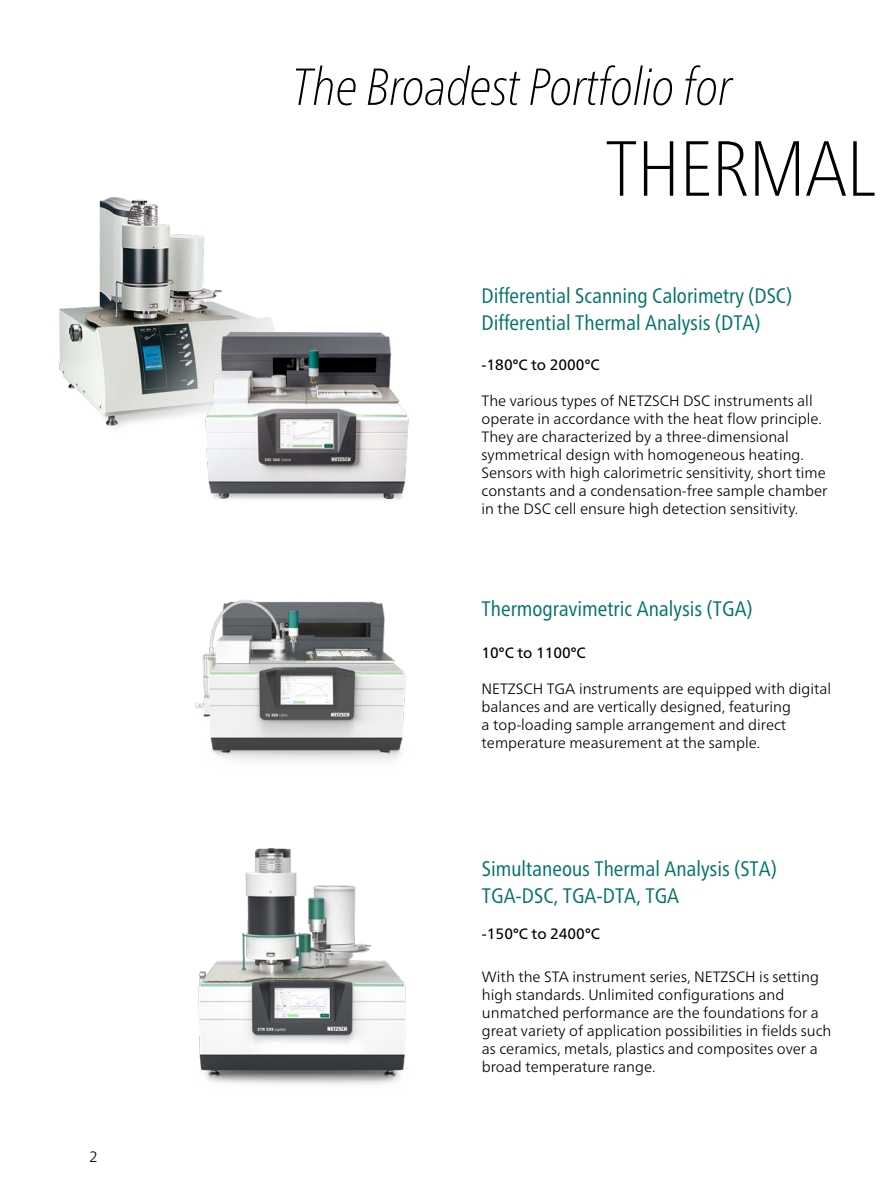
<style>
.page{position:relative;width:893px;height:1191px;background:#fff}
.page>*{position:absolute;margin:0;border:0;box-sizing:border-box;transform-origin:0 0}
.E_Headline{font:100 condensed 78px "Frutiger Neue LTW1 G";color:#000}
.E_Headline-2{font:italic 100 condensed 52.05px "Frutiger Neue LTW1 G";color:#000}
.Subhead_1_grün_n{font:condensed 21px/27px "Frutiger Neue LTW1 G";color:#007268}
.E_Fließtext{font:300 15px/18px "Frutiger Neue LTW1 G";color:#000}
.Subhead_1_grün_n-2{font:300 15px/18px "Frutiger Neue LTW1 G";color:#000}
.Subhead_2_schwarz_n{font:15px "Frutiger Neue LTW1 G";color:#000}
.Subhead_1_grün_n-3{font:15px "Frutiger Neue LTW1 G";color:#000}
</style>
<div class="page">
<img style="left:195px;top:600px;width:211px;height:161px">
<img style="left:59px;top:197px;width:173px;height:231px">
<img style="left:198px;top:848px;width:208px;height:237px">
<img style="left:175px;top:309px;width:234px;height:191px">
<p class="E_Fließtext" style="left:89px;top:1147px;width:10px">2</p>
<p class="E_Headline-2" style="left:292px;top:49px;width:441px">The Broadest Portfolio for</p>
<p class="E_Headline" style="left:605px;top:112px;width:272px">THERMAL</p>
<p class="Subhead_1_grün_n" style="left:482px;top:280px;width:312px">Differential Scanning Calorimetry (DSC)<br>Differential Thermal Analysis (DTA)</p>
<p class="Subhead_2_schwarz_n" style="left:482px;top:356px;width:119px">-180°C to 2000°C</p>
<p class="E_Fließtext" style="left:482px;top:391px;width:348px">The various types of NETZSCH DSC instruments all operate in accordance with the heat flow principle.<br>They are characterized by a three-dimensional symmetrical design with homogeneous heating.<br>Sensors with high calorimetric sensitivity, short time constants and a condensation-free sample chamber in the DSC cell ensure high detection sensitivity.</p>
<p class="Subhead_1_grün_n" style="left:482px;top:593px;width:272px">Thermogravimetric Analysis (TGA)</p>
<p class="Subhead_2_schwarz_n" style="left:482px;top:644px;width:106px">10°C to 1100°C</p>
<p class="E_Fließtext" style="left:482px;top:679px;width:351px">NETZSCH TGA instruments are equipped with digital balances and are vertically designed, featuring<br>a top-loading sample arrangement and direct temperature measurement at the sample.</p>
<p class="Subhead_1_grün_n" style="left:482px;top:853px;width:296px">Simultaneous Thermal Analysis (STA)<br>TGA-DSC, TGA-DTA, TGA</p>
<p class="Subhead_1_grün_n-3" style="left:482px;top:924px;width:119px">-150°C to 2400°C</p>
<p class="Subhead_1_grün_n-2" style="left:482px;top:967px;width:351px">With the STA instrument series, NETZSCH is setting high standards. Unlimited configurations and unmatched performance are the foundations for a great variety of application possibilities in fields such as ceramics, metals, plastics and composites over a broad temperature range.</p>
</div>
